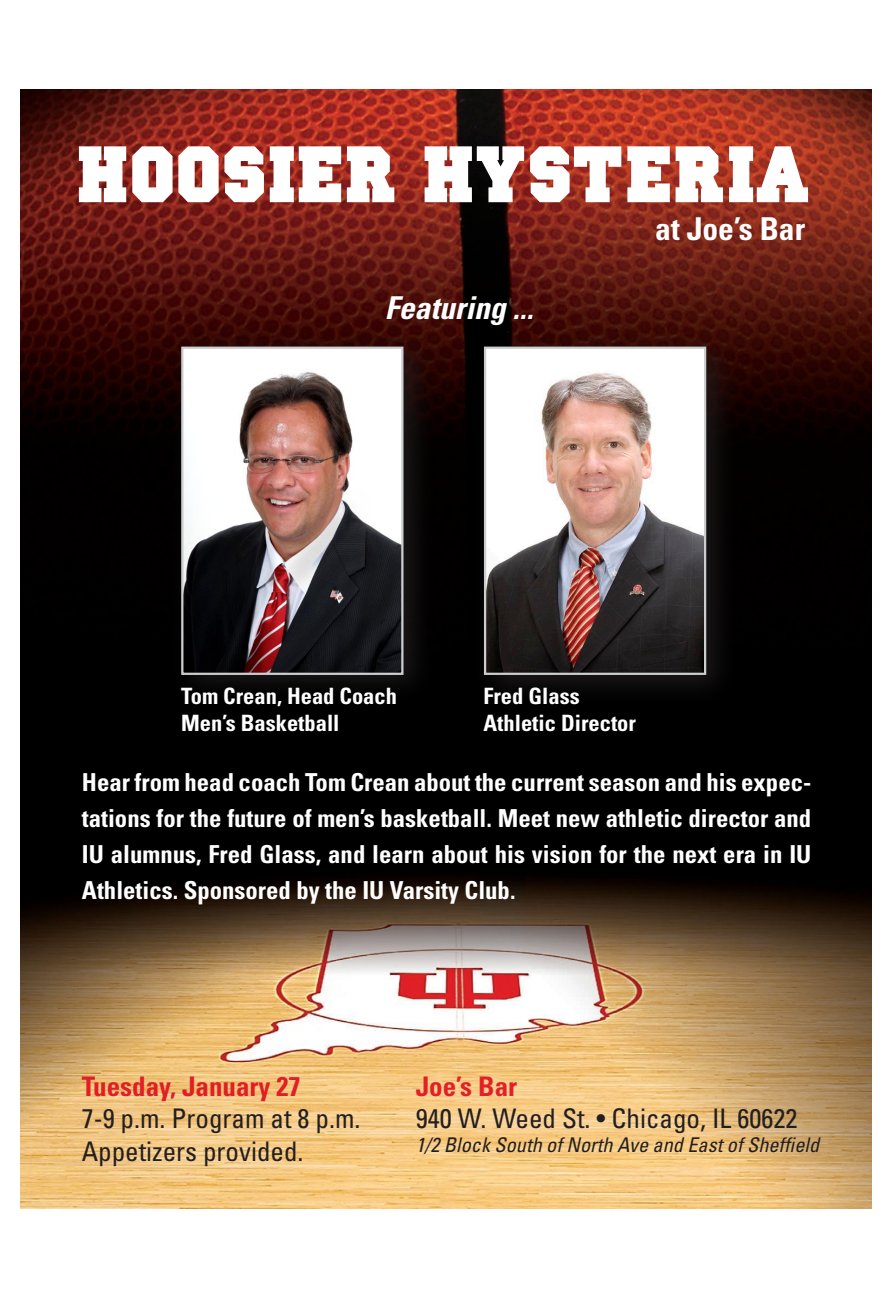
<style>
.page{position:relative;width:891px;height:1296px;background:#fff}
.page>*{position:absolute;margin:0;border:0;box-sizing:border-box;transform-origin:0 0}
.t1{font:85.5px "Princetonsolid Normal";color:#fff}
.t2{font:italic 700 condensed 31.5px "Univers";color:#fff}
.t3{font:700 condensed 31.5px "Univers";color:#fff}
.t4{font:condensed 27px "Univers";color:#231f20}
.t5{font:700 condensed 27px "Univers";color:#e01e26}
.t6{font:700 condensed 27px "Univers";color:#e32025}
.t7{font:700 condensed 24.75px/36px "Univers";color:#fff;text-align:justify}
.t8{font:700 condensed 22.5px "Univers";color:#fff}
.t9{font:italic condensed 20.25px "Univers";color:#231f20}
</style>
<div class="page">
<img style="left:21px;top:89px;width:850px;height:1119px">
<div style="left:470px;top:333px;width:268px;height:374px;background:#231f20;opacity:.75"></div>
<img style="left:487px;top:350px;width:216px;height:322px">
<div style="left:484px;top:347px;width:222px;height:328px;border:2px solid #cccdcf"></div>
<div style="left:168px;top:330px;width:268px;height:374px;background:#231f20;opacity:.75"></div>
<img style="left:184px;top:350px;width:217px;height:322px">
<div style="left:181px;top:347px;width:223px;height:328px;border:2px solid #cccdcf"></div>
<p class="t1" style="left:75px;top:125px;width:737px">HOOSIER HYSTERIA</p>
<p class="t3" style="left:655px;top:209px;width:151px">at Joe’s Bar</p>
<p class="t2" style="left:385px;top:288px;width:150px">Featuring ...</p>
<p class="t8" style="left:181px;top:682px;width:217px">Tom Crean, Head Coach</p>
<p class="t8" style="left:181px;top:709px;width:160px">Men’s Basketball</p>
<p class="t8" style="left:484px;top:682px;width:98px">Fred Glass</p>
<p class="t8" style="left:484px;top:709px;width:154px">Athletic Director</p>
<p class="t7" style="left:82px;top:765px;width:731px">Hear from head coach Tom Crean about the current season and his expec&shy;tations for the future of men’s basketball. Meet new athletic director and IU alumnus, Fred Glass, and learn about his vision for the next era in IU Athletics. Sponsored by the IU Varsity Club.</p>
<p class="t5" style="left:82px;top:1070px;width:220px">Tuesday, January 27</p>
<p class="t4" style="left:82px;top:1101px;width:280px">7-9 p.m. Program at 8 p.m.</p>
<p class="t4" style="left:82px;top:1134px;width:223px">Appetizers provided.</p>
<p class="t6" style="left:416px;top:1069px;width:103px">Joe’s Bar</p>
<p class="t4" style="left:416px;top:1101px;width:383px">940 W. Weed St. • Chicago, IL 60622</p>
<p class="t9" style="left:416px;top:1132px;width:405px">1/2 Block South of North Ave and East of Sheffield</p>
</div>
